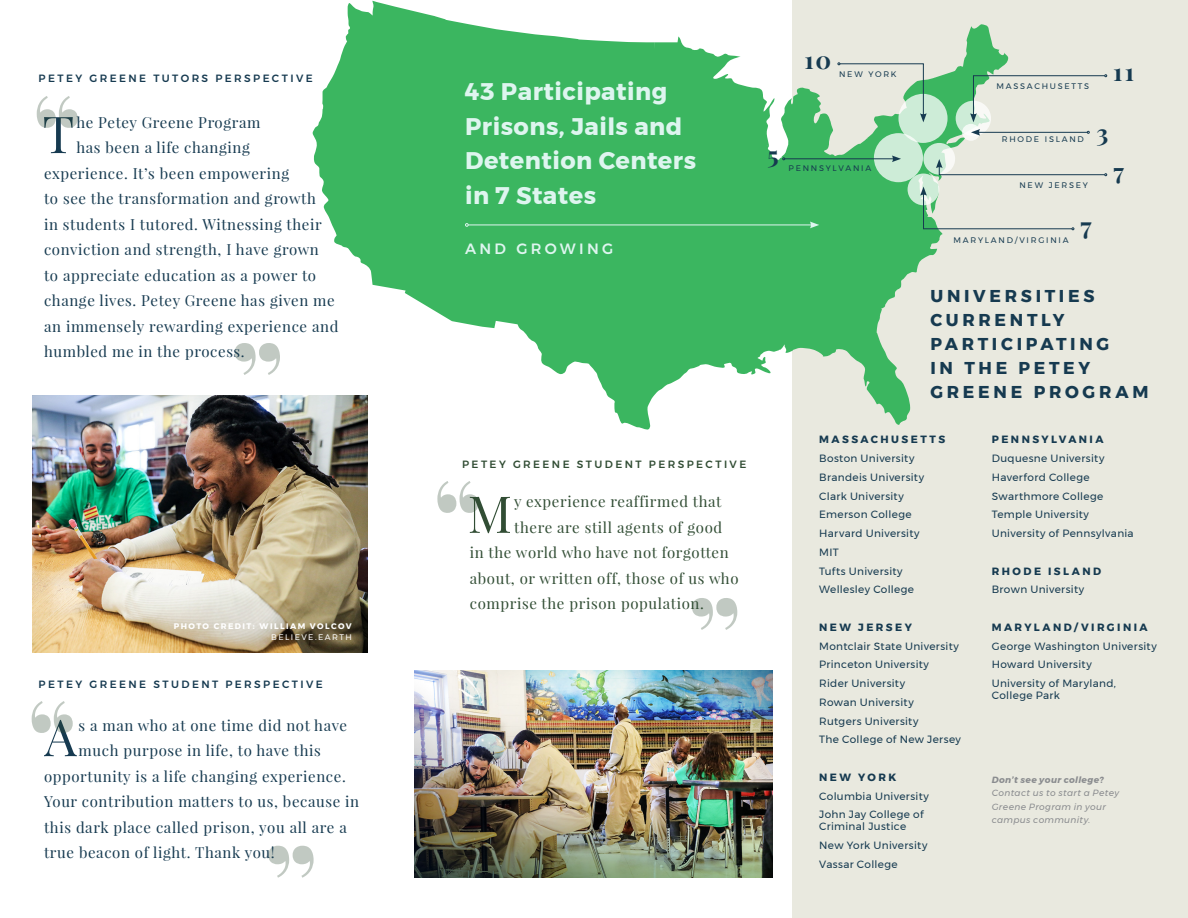
<style>
.page{position:relative;width:1188px;height:918px;background:#fff}
.page>*{position:absolute;margin:0;border:0;box-sizing:border-box;transform-origin:0 0}
.t1{font:51px "Playfair Display";color:#163a50}
.t2{font:51px "Playfair Display";color:#314d34}
.t3{font:700 24.45px "Playfair Display";color:#163a50}
.t4{font:700 24px/34.5px "Montserrat";letter-spacing:.02em;color:#def5ef}
.t5{font:700 23.1px "Playfair Display";color:#163a50}
.t6{font:700 17.1px/24px "Montserrat";letter-spacing:.215em;color:#163a50}
.t7{font:15px "Playfair Display";letter-spacing:.04em;color:#163a50}
.t8{font:15px "Playfair Display";letter-spacing:.04em;color:#314d34}
.t9{font:500 14.85px "Montserrat";letter-spacing:.22em;color:#def5ef}
.t10{font:10.5px/12px "Montserrat";letter-spacing:.03em;color:#163a50}
.t11{font:700 10.5px "Montserrat";letter-spacing:.235em;color:#163a50}
.t12{font:500 10.5px "Montserrat";letter-spacing:.23em;color:#163a50}
.t13{font:500 10.5px "Montserrat";letter-spacing:.23em;color:#314d34}
.t14{font:italic 9px/13.5px "Montserrat";letter-spacing:.035em;color:#8a8c8f}
.t15{font:italic 700 9px "Montserrat";letter-spacing:.035em;color:#8a8c8f}
.t16{font:8.1px "Montserrat";letter-spacing:.22em;color:#163a50}
.t17{font:700 8.1px "Montserrat";letter-spacing:.18em;color:#fff}
.t18{font:8.1px "Montserrat";letter-spacing:.18em;color:#fff}
</style>
<div class="page">
<svg style="left:235px;top:343px;width:45px;height:32px"></svg>
<svg style="left:692px;top:598px;width:45px;height:32px"></svg>
<svg style="left:268px;top:846px;width:46px;height:32px"></svg>
<div style="left:792px;top:0;width:396px;height:918px;background:#e8e8de"></div>
<svg style="left:313px;top:0;width:794px;height:430px"></svg>
<svg style="left:437px;top:481px;width:42px;height:32px"></svg>
<img style="left:415px;top:671px;width:358px;height:206px">
<svg style="left:37px;top:96px;width:41px;height:32px"></svg>
<svg style="left:32px;top:701px;width:41px;height:32px"></svg>
<img style="left:33px;top:396px;width:335px;height:257px">
<p class="t12" style="left:39px;top:70px;width:276px">PETEY GREENE TUTORS PERSPECTIVE</p>
<p class="t1" style="left:43px;top:102px;width:33px">T</p>
<p class="t7" style="left:76px;top:113px;width:186px">he Petey Greene Program</p>
<p class="t7" style="left:76px;top:138px;width:175px">has been a life changing</p>
<p class="t7" style="left:44px;top:164px;width:247px">experience. It’s been empowering</p>
<p class="t7" style="left:44px;top:189px;width:273px">to see the transformation and growth</p>
<p class="t7" style="left:44px;top:215px;width:279px">in students I tutored. Witnessing their</p>
<p class="t7" style="left:44px;top:240px;width:276px">conviction and strength, I have grown</p>
<p class="t7" style="left:44px;top:266px;width:274px">to appreciate education as a power to</p>
<p class="t7" style="left:44px;top:291px;width:292px">change lives. Petey Greene has given me</p>
<p class="t7" style="left:44px;top:317px;width:296px">an immensely rewarding experience and</p>
<p class="t7" style="left:44px;top:342px;width:202px">humbled me in the process.</p>
<p class="t17" style="left:174px;top:619px;width:179px">PHOTO CREDIT: WILLIAM VOLCOV</p>
<p class="t18" style="left:271px;top:631px;width:82px">BELIEVE.EARTH</p>
<p class="t12" style="left:39px;top:676px;width:286px">PETEY GREENE STUDENT PERSPECTIVE</p>
<p class="t1" style="left:44px;top:705px;width:34px">A</p>
<p class="t7" style="left:79px;top:716px;width:270px">s a man who at one time did not have</p>
<p class="t7" style="left:79px;top:741px;width:244px">much purpose in life, to have this</p>
<p class="t7" style="left:44px;top:767px;width:303px">opportunity is a life changing experience.</p>
<p class="t7" style="left:44px;top:792px;width:317px">Your contribution matters to us, because in</p>
<p class="t7" style="left:44px;top:818px;width:304px">this dark place called prison, you all are a</p>
<p class="t7" style="left:44px;top:843px;width:232px">true beacon of light. Thank you!</p>
<p class="t4" style="left:465px;top:75px;width:232px">43 Participating<br>Prisons, Jails and<br>Detention Centers in 7 States</p>
<p class="t9" style="left:465px;top:237px;width:150px">AND GROWING</p>
<p class="t13" style="left:462px;top:456px;width:286px">PETEY GREENE STUDENT PERSPECTIVE</p>
<p class="t2" style="left:468px;top:482px;width:46px">M</p>
<p class="t8" style="left:514px;top:492px;width:209px">y experience reaffirmed that</p>
<p class="t8" style="left:514px;top:518px;width:210px">there are still agents of good</p>
<p class="t8" style="left:470px;top:543px;width:260px">in the world who have not forgotten</p>
<p class="t8" style="left:470px;top:569px;width:270px">about, or written off, those of us who</p>
<p class="t8" style="left:470px;top:594px;width:236px">comprise the prison population.</p>
<p class="t3" style="left:804px;top:45px;width:28px">10</p>
<p class="t16" style="left:839px;top:68px;width:59px">NEW YORK</p>
<p class="t3" style="left:767px;top:139px;width:13px">5</p>
<p class="t16" style="left:789px;top:162px;width:84px">PENNSYLVANIA</p>
<p class="t16" style="left:997px;top:80px;width:94px">MASSACHUSETTS</p>
<p class="t3" style="left:1113px;top:57px;width:22px">11</p>
<p class="t16" style="left:1002px;top:133px;width:84px">RHODE ISLAND</p>
<p class="t3" style="left:1096px;top:117px;width:13px">3</p>
<p class="t16" style="left:1019px;top:179px;width:70px">NEW JERSEY</p>
<p class="t5" style="left:1113px;top:157px;width:12px">7</p>
<p class="t16" style="left:954px;top:233px;width:116px">MARYLAND/VIRGINIA</p>
<p class="t3" style="left:1081px;top:210px;width:13px">7</p>
<p class="t6" style="left:930px;top:284px;width:220px">UNIVERSITIES<br>CURRENTLY<br>PARTICIPATING<br>IN THE PETEY<br>GREENE PROGRAM</p>
<p class="t11" style="left:819px;top:431px;width:127px">MASSACHUSETTS</p>
<p class="t10" style="left:819px;top:452px;width:97px">Boston University</p>
<p class="t10" style="left:819px;top:471px;width:106px">Brandeis University</p>
<p class="t10" style="left:819px;top:490px;width:86px">Clark University</p>
<p class="t10" style="left:819px;top:508px;width:94px">Emerson College</p>
<p class="t10" style="left:819px;top:527px;width:102px">Harvard University</p>
<p class="t10" style="left:819px;top:546px;width:21px">MIT</p>
<p class="t10" style="left:819px;top:565px;width:85px">Tufts University</p>
<p class="t10" style="left:819px;top:583px;width:96px">Wellesley College</p>
<p class="t11" style="left:819px;top:619px;width:94px">NEW JERSEY</p>
<p class="t10" style="left:819px;top:640px;width:141px">Montclair State University</p>
<p class="t10" style="left:819px;top:658px;width:111px">Princeton University</p>
<p class="t10" style="left:819px;top:677px;width:87px">Rider University</p>
<p class="t10" style="left:819px;top:696px;width:96px">Rowan University</p>
<p class="t10" style="left:819px;top:715px;width:101px">Rutgers University</p>
<p class="t10" style="left:819px;top:733px;width:143px">The College of New Jersey</p>
<p class="t11" style="left:819px;top:769px;width:78px">NEW YORK</p>
<p class="t10" style="left:819px;top:790px;width:111px">Columbia University</p>
<p class="t10" style="left:819px;top:808px;width:106px">John Jay College of<br>Criminal Justice</p>
<p class="t10" style="left:819px;top:839px;width:110px">New York University</p>
<p class="t10" style="left:819px;top:858px;width:80px">Vassar College</p>
<p class="t11" style="left:992px;top:431px;width:113px">PENNSYLVANIA</p>
<p class="t10" style="left:992px;top:452px;width:114px">Duquesne University</p>
<p class="t10" style="left:992px;top:471px;width:100px">Haverford College</p>
<p class="t10" style="left:992px;top:490px;width:113px">Swarthmore College</p>
<p class="t10" style="left:992px;top:508px;width:99px">Temple University</p>
<p class="t10" style="left:992px;top:527px;width:143px">University of Pennsylvania</p>
<p class="t11" style="left:992px;top:562px;width:111px">RHODE ISLAND</p>
<p class="t10" style="left:992px;top:583px;width:94px">Brown University</p>
<p class="t11" style="left:992px;top:619px;width:157px">MARYLAND/VIRGINIA</p>
<p class="t10" style="left:992px;top:640px;width:166px">George Washington University</p>
<p class="t10" style="left:992px;top:658px;width:101px">Howard University</p>
<p class="t10" style="left:992px;top:677px;width:126px">University of Maryland,<br>College Park</p>
<p class="t15" style="left:992px;top:772px;width:113px">Don’t see your college?</p>
<p class="t14" style="left:992px;top:786px;width:129px">Contact us to start a Petey<br>Greene Program in your campus community.</p>
</div>
